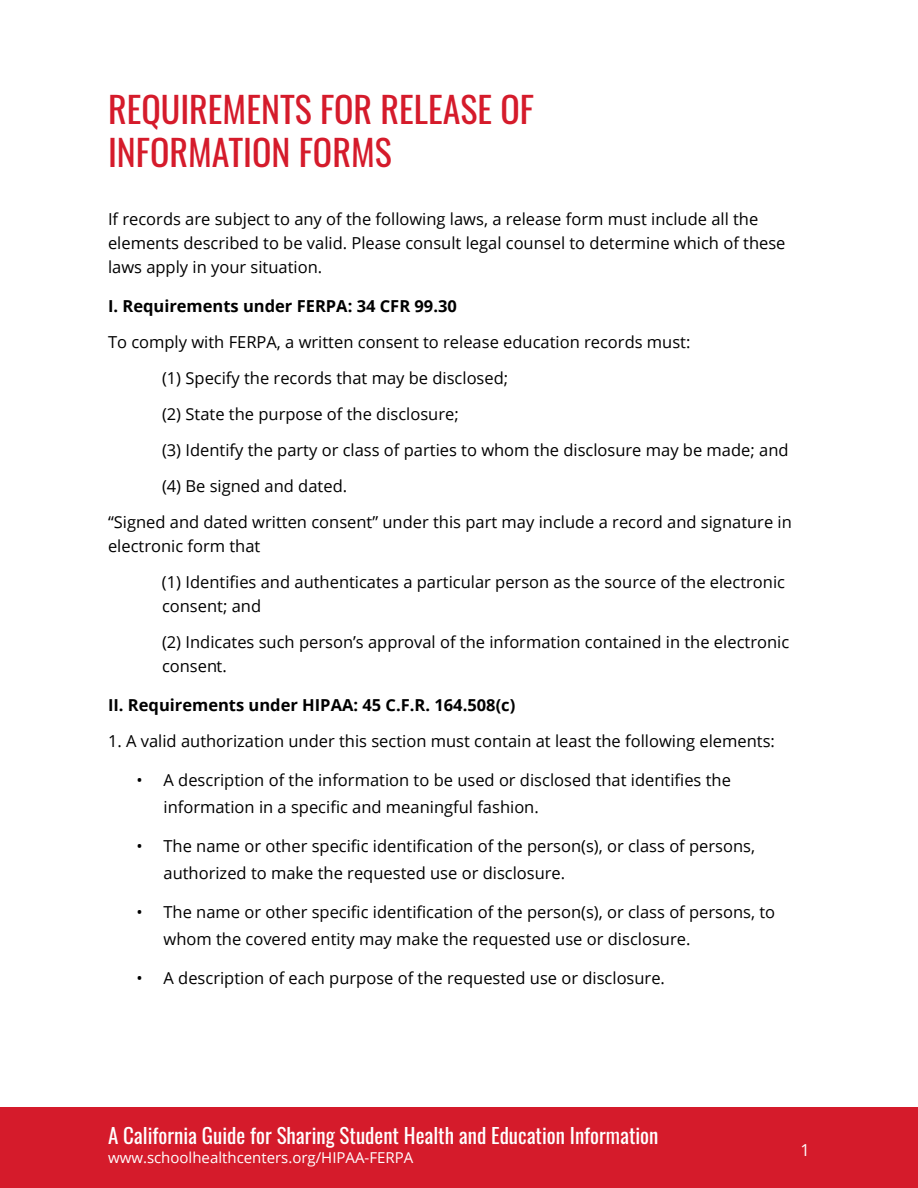
<style>
.page{position:relative;width:918px;height:1188px;background:#fff}
.page>*{position:absolute;margin:0;border:0;box-sizing:border-box;transform-origin:0 0}
.t1{font:36px/43.2px "Oswald";color:#d51b2b}
.t2{font:21px "Oswald";color:#fff}
.t3{font:16.5px/27px "Open Sans";color:#000}
.t4{font:700 16.5px "Open Sans";color:#000}
.t5{font:16.5px "Open Sans";color:#fff}
.t6{font:15px "Open Sans";color:#fff}
</style>
<div class="page">
<div style="left:0;top:1107px;width:918px;height:81px;background:#d51b2b"></div>
<h1 class="t1" style="left:108px;top:84px;width:427px">REQUIREMENTS FOR RELEASE OF<br>INFORMATION FORMS</h1>
<p class="t3" style="left:108px;top:206px;width:679px;line-height:24px">If records are subject to any of the following laws, a release form must include all the elements described to be valid. Please consult legal counsel to determine which of these laws apply in your situation.</p>
<p class="t4" style="left:108px;top:294px;width:350px">I. Requirements under FERPA: 34 CFR 99.30</p>
<p class="t3" style="left:108px;top:328px;width:584px">To comply with FERPA, a written consent to release education records must:</p>
<p class="t3" style="left:162px;top:364px;width:348px">(1) Specify the records that may be disclosed;</p>
<p class="t3" style="left:162px;top:400px;width:298px">(2) State the purpose of the disclosure;</p>
<p class="t3" style="left:162px;top:436px;width:628px">(3) Identify the party or class of parties to whom the disclosure may be made; and</p>
<p class="t3" style="left:162px;top:472px;width:187px">(4) Be signed and dated.</p>
<p class="t3" style="left:108px;top:508px;width:685px">“Signed and dated written consent” under this part may include a record and signature in</p>
<p class="t3" style="left:162px;top:527px;width:625px;line-height:36px;text-indent:-54px">electronic form that<br>(1) Identifies and authenticates a particular person as the source of the electronic</p>
<p class="t3" style="left:162px;top:587px;width:629px;line-height:36px">consent; and<br>(2) Indicates such person’s approval of the information contained in the electronic</p>
<p class="t3" style="left:162px;top:652px;width:66px">consent.</p>
<p class="t4" style="left:108px;top:693px;width:409px">II. Requirements under HIPAA: 45 C.F.R. 164.508(c)</p>
<p class="t3" style="left:108px;top:727px;width:669px">1. A valid authorization under this section must contain at least the following elements:</p>
<p class="t3" style="left:164px;top:766px;width:569px;text-indent:-27px">• A description of the information to be used or disclosed that identifies the information in a specific and meaningful fashion.</p>
<p class="t3" style="left:164px;top:832px;width:593px;text-indent:-27px">• The name or other specific identification of the person(s), or class of persons, authorized to make the requested use or disclosure.</p>
<p class="t3" style="left:164px;top:898px;width:613px;text-indent:-27px">• The name or other specific identification of the person(s), or class of persons, to whom the covered entity may make the requested use or disclosure.</p>
<p class="t3" style="left:137px;top:964px;width:530px">• A description of each purpose of the requested use or disclosure.</p>
<p class="t2" style="left:108px;top:1117px;width:552px">A California Guide for Sharing Student Health and Education Information</p>
<p class="t6" style="left:108px;top:1148px;width:307px">www.schoolhealthcenters.org/HIPAA-FERPA</p>
<p class="t5" style="left:801px;top:1139px;width:11px">1</p>
</div>
